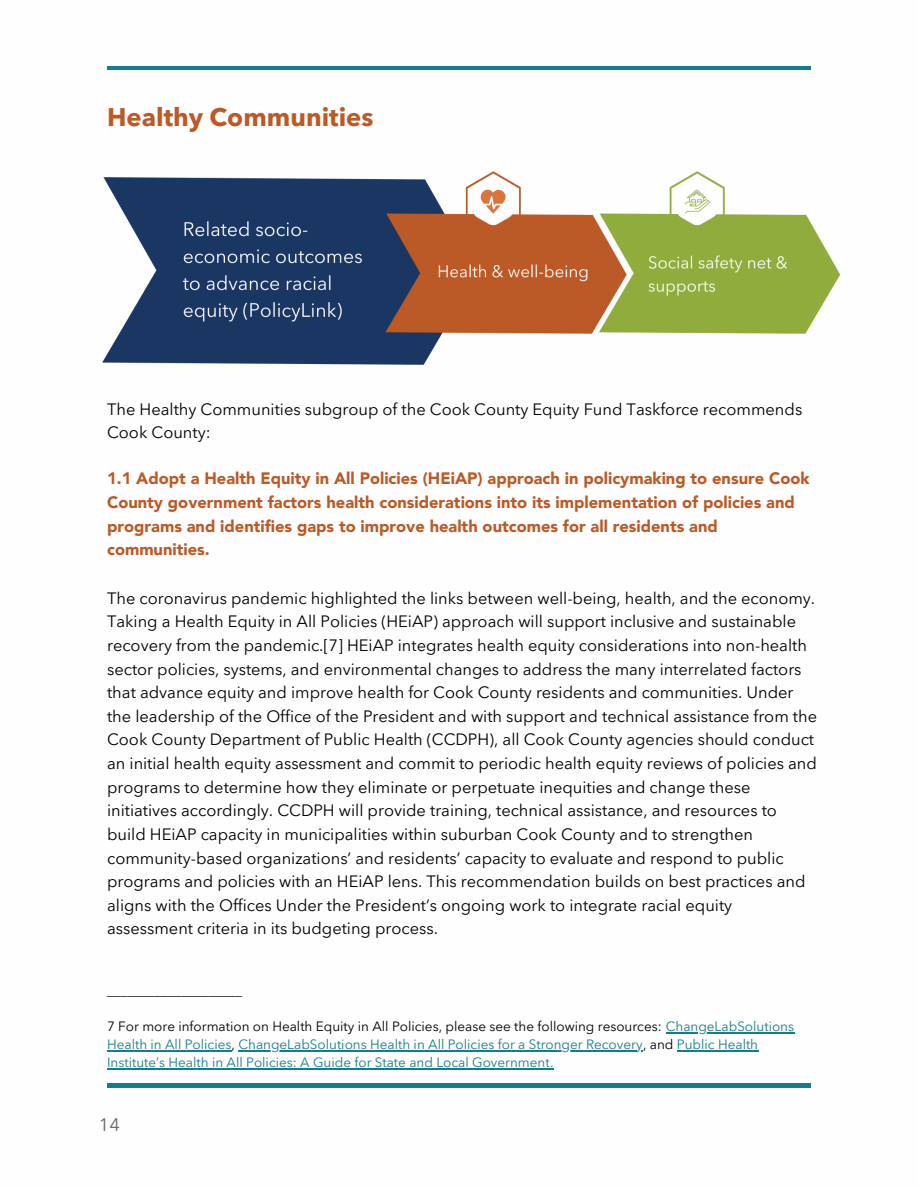
<style>
.page{position:relative;width:918px;height:1188px;background:#fff}
.page>*{position:absolute;margin:0;border:0;box-sizing:border-box;transform-origin:0 0}
.t1{font:700 25.5px "Avenir Next LT Pro";color:#bb5a27}
.t2{font:18px "Avenir Next LT Pro";color:#666766}
.t3{font:16.5px/23.7px "Avenir Next LT Pro";color:#000}
.t4{font:900 16.5px/23.7px "Avenir LT Std";color:#bb5a27}
.t5{font:13.5px/18px "Avenir Next LT Pro";color:#127e8d}
.t6{font:13.5px "Avenir Next LT Pro";color:#000}
.s1{color:#000}
</style>
<div class="page">
<img style="left:102px;top:66px;width:739px;height:299px">
<hr style="left:107px;top:67px;width:703px;height:3px;background:#127e8d">
<hr style="left:107px;top:1084px;width:703px;height:3px;background:#127e8d">
<hr style="left:666px;top:1032px;width:128px;height:1px;background:#127e8d">
<hr style="left:107px;top:1050px;width:125px;height:1px;background:#127e8d">
<hr style="left:238px;top:1050px;width:405px;height:1px;background:#127e8d">
<hr style="left:677px;top:1050px;width:81px;height:1px;background:#127e8d">
<hr style="left:107px;top:1068px;width:443px;height:1px;background:#127e8d">
<h1 class="t1" style="left:107px;top:101px;width:268px">Healthy Communities</h1>
<p class="t3" style="left:107px;top:397px;width:697px">The Healthy Communities subgroup of the Cook County Equity Fund Taskforce recommends<br>Cook County:</p>
<p class="t4" style="left:107px;top:468px;width:704px">1.1 Adopt a Health Equity in All Policies (HEiAP) approach in policymaking to ensure Cook County government factors health considerations into its implementation of policies and programs and identifies gaps to improve health outcomes for all residents and communities.</p>
<p class="t3" style="left:107px;top:586px;width:712px">The coronavirus pandemic highlighted the links between well-being, health, and the economy.<br>Taking a Health Equity in All Policies (HEiAP) approach will support inclusive and sustainable recovery from the pandemic.[7] HEiAP integrates health equity considerations into non-health sector policies, systems, and environmental changes to address the many interrelated factors that advance equity and improve health for Cook County residents and communities. Under the leadership of the Office of the President and with support and technical assistance from the Cook County Department of Public Health (CCDPH), all Cook County agencies should conduct an initial health equity assessment and commit to periodic health equity reviews of policies and programs to determine how they eliminate or perpetuate inequities and change these initiatives accordingly. CCDPH will provide training, technical assistance, and resources to build HEiAP capacity in municipalities within suburban Cook County and to strengthen community-based organizations’ and residents’ capacity to evaluate and respond to public programs and policies with an HEiAP lens. This recommendation builds on best practices and aligns with the Offices Under the President’s ongoing work to integrate racial equity assessment criteria in its budgeting process.</p>
<p class="t6" style="left:107px;top:982px;width:137px">____________________</p>
<p class="t5" style="left:107px;top:1017px;width:688px"><span class="s1">7 For more information on Health Equity in All Policies, please see the following resources:</span> ChangeLabSolutions<br>Health in All Policies<span class="s1">,</span> ChangeLabSolutions Health in All Policies for a Stronger Recovery<span class="s1">, and</span> Public Health<br>Institute’s Health in All Policies: A Guide for State and Local Government.</p>
<p class="t2" style="left:99px;top:1117px;width:22px">14</p>
</div>
